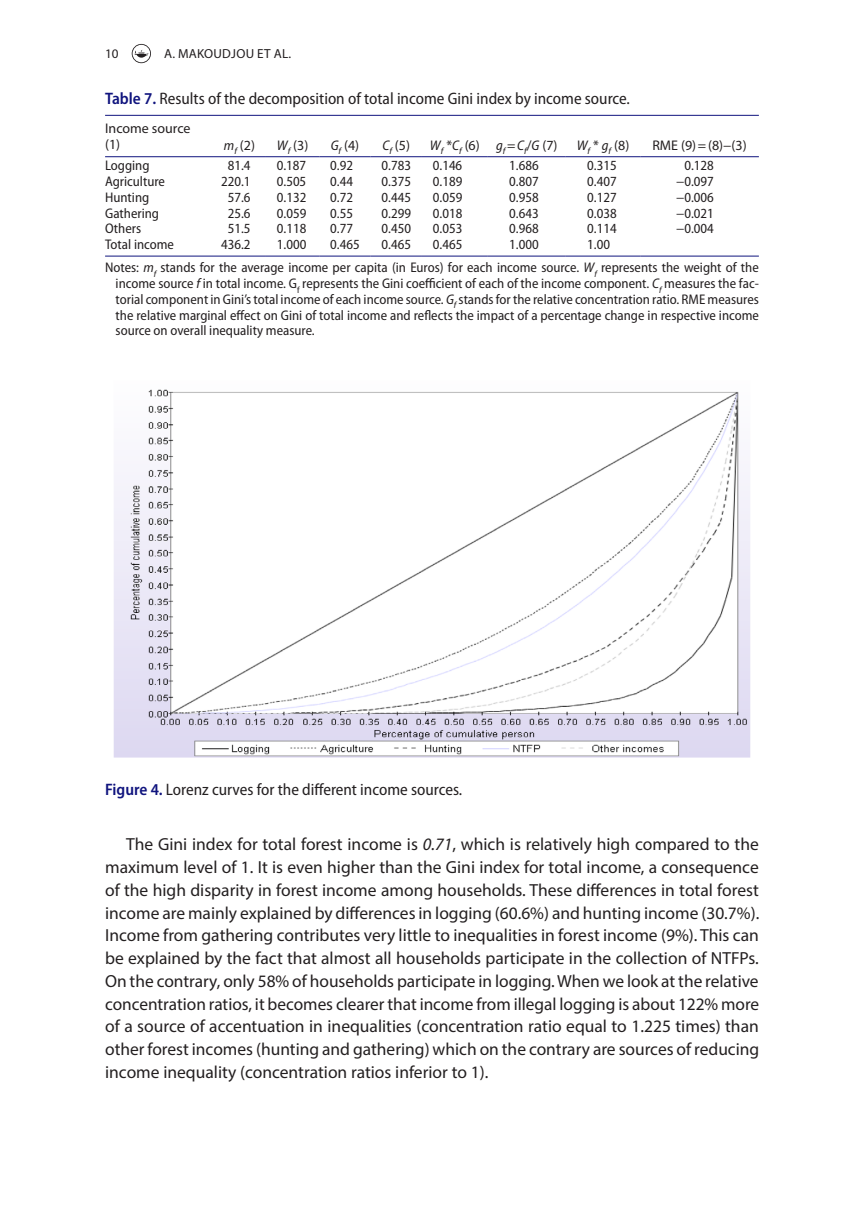
<style>
.page{position:relative;width:864px;height:1231px;background:#fff}
.page>*{position:absolute;margin:0;border:0;box-sizing:border-box;transform-origin:0 0}
.t1{font:17.5px/22.8px "Myriad Pro";color:#231f20;text-align:justify}
.t2{font:semi-condensed 16.62px "Myriad Pro";color:#231f20}
.t3{font:semi-condensed 14px/15.8px "Myriad Pro";color:#231f20;text-align:justify}
.t4{font:14px/15.8px "Myriad Pro";color:#231f20}
.t5{font:13.12px "Myriad Pro";letter-spacing:.02em;color:#231f20}
.s1{font-weight:600;color:#10147e}
.s2{font-style:italic;font-stretch:semi-condensed}
.s3{font-style:italic}
</style>
<div class="page">
<svg style="left:132px;top:44px;width:19px;height:19px"></svg>
<hr style="left:105px;top:115px;width:653px;height:1px;background:#10147e">
<hr style="left:105px;top:156px;width:108px;height:1px;background:#10147e">
<hr style="left:213px;top:156px;width:53px;height:1px;background:#10147e">
<hr style="left:266px;top:156px;width:53px;height:1px;background:#10147e">
<hr style="left:319px;top:156px;width:51px;height:1px;background:#10147e">
<hr style="left:370px;top:156px;width:52px;height:1px;background:#10147e">
<hr style="left:422px;top:156px;width:65px;height:1px;background:#10147e">
<hr style="left:487px;top:156px;width:78px;height:1px;background:#10147e">
<hr style="left:565px;top:156px;width:75px;height:1px;background:#10147e">
<hr style="left:640px;top:156px;width:118px;height:1px;background:#10147e">
<hr style="left:105px;top:256px;width:108px;height:1px;background:#10147e">
<hr style="left:213px;top:256px;width:53px;height:1px;background:#10147e">
<hr style="left:266px;top:256px;width:53px;height:1px;background:#10147e">
<hr style="left:319px;top:256px;width:51px;height:1px;background:#10147e">
<hr style="left:370px;top:256px;width:52px;height:1px;background:#10147e">
<hr style="left:422px;top:256px;width:65px;height:1px;background:#10147e">
<hr style="left:487px;top:256px;width:78px;height:1px;background:#10147e">
<hr style="left:565px;top:256px;width:75px;height:1px;background:#10147e">
<hr style="left:640px;top:256px;width:118px;height:1px;background:#10147e">
<img style="left:113px;top:389px;width:638px;height:369px">
<p class="t5" style="left:105px;top:45px;width:15px">10</p>
<p class="t5" style="left:164px;top:45px;width:128px">A. MAKOUDJOU ET AL.</p>
<p class="t2" style="left:105px;top:90px;width:526px"><span class="s1">Table 7.</span> Results of the decomposition of total income Gini index by income source.</p>
<p class="t4" style="left:105px;top:120px;width:87px">Income source (1)</p>
<p class="t4" style="left:224px;top:137px;width:33px"><span class="s2">m</span><sub>f</sub> (2)</p>
<p class="t4" style="left:277px;top:137px;width:33px"><span class="s2">W</span><sub>f</sub> (3)</p>
<p class="t4" style="left:330px;top:137px;width:30px"><span class="s2">G</span><sub>f</sub> (4)</p>
<p class="t4" style="left:382px;top:137px;width:29px"><span class="s2">C</span><sub>f</sub> (5)</p>
<p class="t4" style="left:430px;top:137px;width:129px"><span class="s2">W</span><sub>f</sub> *<span class="s2">C</span><sub>f</sub> (6) <span class="s2">g</span><sub>f</sub> =<span class="s2">C</span><sub>f</sub>/<span class="s2">G</span> (7)</p>
<p class="t4" style="left:576px;top:137px;width:54px"><span class="s2">W</span><sub>f</sub> * <span class="s2">g</span><sub>f</sub> (8)</p>
<p class="t4" style="left:652px;top:137px;width:96px">RME (9)=(8)−(3)</p>
<p class="t3" style="left:105px;top:158px;width:46px">Logging</p>
<p class="t3" style="left:228px;top:158px;width:24px">81.4</p>
<p class="t3" style="left:277px;top:158px;width:31px">0.187</p>
<p class="t3" style="left:330px;top:158px;width:24px">0.92</p>
<p class="t3" style="left:381px;top:158px;width:31px">0.783</p>
<p class="t3" style="left:432px;top:158px;width:31px">0.146</p>
<p class="t3" style="left:509px;top:158px;width:31px">1.686</p>
<p class="t3" style="left:587px;top:158px;width:31px">0.315</p>
<p class="t3" style="left:684px;top:158px;width:31px">0.128</p>
<p class="t3" style="left:105px;top:174px;width:61px">Agriculture</p>
<p class="t3" style="left:221px;top:174px;width:31px">220.1</p>
<p class="t3" style="left:277px;top:174px;width:31px">0.505</p>
<p class="t3" style="left:330px;top:174px;width:24px">0.44</p>
<p class="t3" style="left:381px;top:174px;width:31px">0.375</p>
<p class="t3" style="left:432px;top:174px;width:31px">0.189</p>
<p class="t3" style="left:509px;top:174px;width:31px">0.807</p>
<p class="t3" style="left:587px;top:174px;width:31px">0.407</p>
<p class="t3" style="left:675px;top:174px;width:39px">−0.097</p>
<p class="t3" style="left:105px;top:189px;width:46px">Hunting</p>
<p class="t3" style="left:228px;top:189px;width:24px">57.6</p>
<p class="t3" style="left:277px;top:189px;width:31px">0.132</p>
<p class="t3" style="left:330px;top:189px;width:24px">0.72</p>
<p class="t3" style="left:381px;top:189px;width:31px">0.445</p>
<p class="t3" style="left:432px;top:189px;width:31px">0.059</p>
<p class="t3" style="left:509px;top:189px;width:31px">0.958</p>
<p class="t3" style="left:587px;top:189px;width:31px">0.127</p>
<p class="t3" style="left:675px;top:189px;width:39px">−0.006</p>
<p class="t3" style="left:105px;top:205px;width:55px">Gathering</p>
<p class="t3" style="left:228px;top:205px;width:24px">25.6</p>
<p class="t3" style="left:277px;top:205px;width:31px">0.059</p>
<p class="t3" style="left:330px;top:205px;width:24px">0.55</p>
<p class="t3" style="left:381px;top:205px;width:31px">0.299</p>
<p class="t3" style="left:432px;top:205px;width:31px">0.018</p>
<p class="t3" style="left:509px;top:205px;width:31px">0.643</p>
<p class="t3" style="left:587px;top:205px;width:31px">0.038</p>
<p class="t3" style="left:675px;top:205px;width:39px">−0.021</p>
<p class="t3" style="left:105px;top:221px;width:38px">Others</p>
<p class="t3" style="left:228px;top:221px;width:24px">51.5</p>
<p class="t3" style="left:277px;top:221px;width:31px">0.118</p>
<p class="t3" style="left:330px;top:221px;width:24px">0.77</p>
<p class="t3" style="left:381px;top:221px;width:31px">0.450</p>
<p class="t3" style="left:432px;top:221px;width:31px">0.053</p>
<p class="t3" style="left:509px;top:221px;width:31px">0.968</p>
<p class="t3" style="left:587px;top:221px;width:31px">0.114</p>
<p class="t3" style="left:675px;top:221px;width:39px">−0.004</p>
<p class="t3" style="left:105px;top:237px;width:70px">Total income</p>
<p class="t3" style="left:221px;top:237px;width:31px">436.2</p>
<p class="t3" style="left:277px;top:237px;width:31px">1.000</p>
<p class="t3" style="left:330px;top:237px;width:31px">0.465</p>
<p class="t3" style="left:381px;top:237px;width:31px">0.465</p>
<p class="t3" style="left:432px;top:237px;width:31px">0.465</p>
<p class="t3" style="left:509px;top:237px;width:31px">1.000</p>
<p class="t3" style="left:587px;top:237px;width:24px">1.00</p>
<p class="t3" style="left:115px;top:260px;width:644px;text-indent:-10px">Notes: <span class="s3">m</span><sub>f</sub> stands for the average income per capita (in Euros) for each income source. <span class="s3">W</span><sub>f</sub> represents the weight of the income source <span class="s3">f</span> in total income. G<sub>f</sub> represents the Gini coefficient of each of the income component. <span class="s3">C</span><sub>f</sub> measures the fac&shy;torial component in Gini’s total income of each income source. <span class="s3">G</span><sub>f</sub> stands for the relative concentration ratio. RME measures the relative marginal effect on Gini of total income and reflects the impact of a percentage change in respective income source on overall inequality measure.</p>
<p class="t2" style="left:105px;top:780px;width:358px"><span class="s1">Figure 4.</span> Lorenz curves for the different income sources.</p>
<p class="t1" style="left:105px;top:832px;width:655px;text-indent:21px">The Gini index for total forest income is <span class="s3">0.71</span>, which is relatively high compared to the maximum level of 1. It is even higher than the Gini index for total income, a consequence of the high disparity in forest income among households. These differences in total forest income are mainly explained by differences in logging (60.6%) and hunting income (30.7%).<br>Income from gathering contributes very little to inequalities in forest income (9%). This can be explained by the fact that almost all households participate in the collection of NTFPs.<br>On the contrary, only 58% of households participate in logging. When we look at the relative concentration ratios, it becomes clearer that income from illegal logging is about 122% more of a source of accentuation in inequalities (concentration ratio equal to 1.225 times) than other forest incomes (hunting and gathering) which on the contrary are sources of reducing income inequality (concentration ratios inferior to 1).</p>
</div>
